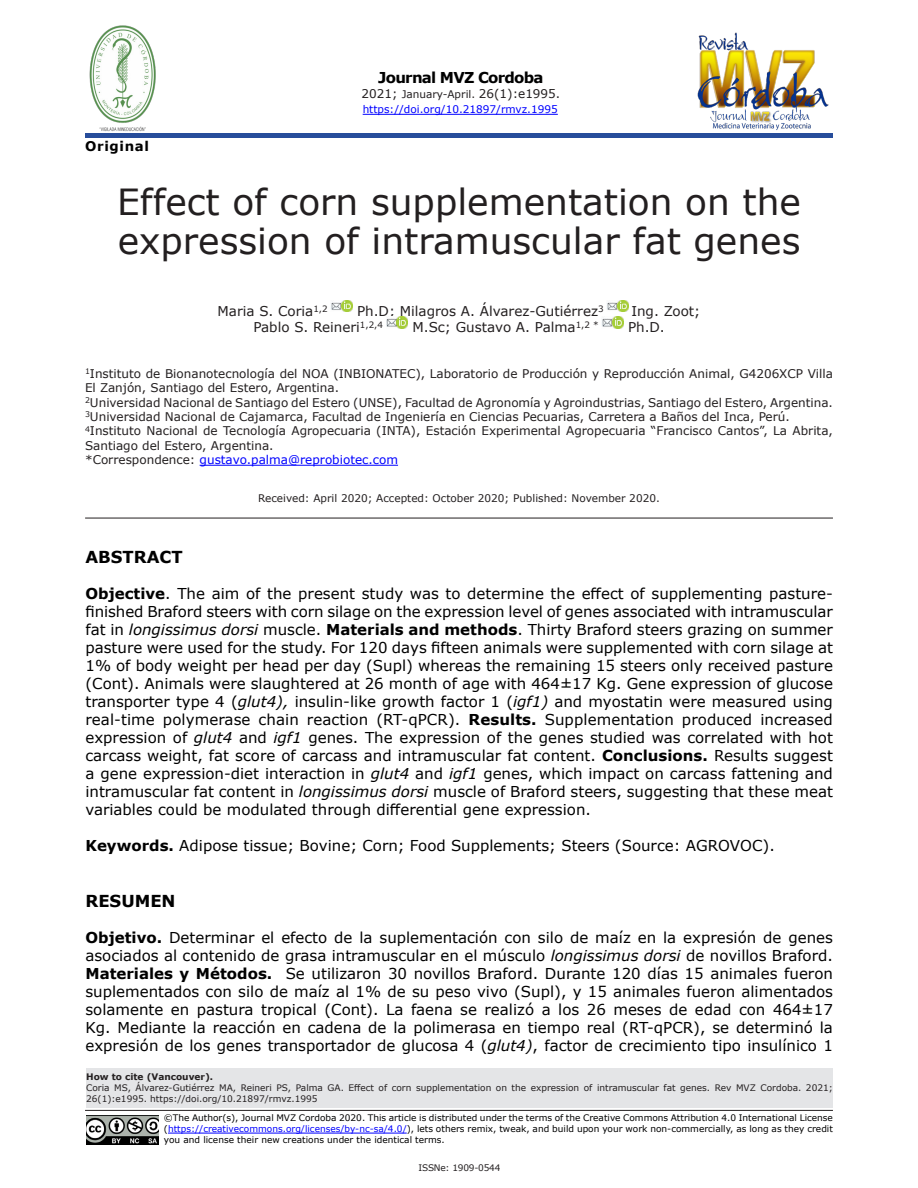
<style>
.page{position:relative;width:918px;height:1188px;background:#fff}
.page>*{position:absolute;margin:0;border:0;box-sizing:border-box;transform-origin:0 0}
.T1{font:36px/39px "Verdana";color:#231f20}
.t1{font:700 16.5px "Verdana";color:#000}
.t2{font:15px/18px "Verdana";color:#000;text-align:justify}
.t3{font:700 15px "Verdana";letter-spacing:-.05em;color:#000}
.Autores{font:13.5px "Verdana";color:#231f20}
.t4{font:700 13.35px "Verdana";letter-spacing:.05em;color:#000}
.Filiación{font:12px/14.4px "Verdana";color:#231f20}
.Filiación-2{font:12px "Verdana";color:#00f}
.Recibido{font:10.5px "Verdana";color:#231f20}
.t5{font:10.5px "Verdana";color:#00f}
.t6{font:9px/10.8px "Verdana";color:#000;text-align:justify}
.t7{font:9px/10.8px "Verdana";color:#231f20}
.t8{font:700 9px "Verdana";color:#231f20}
.t9{font:9px "Verdana";letter-spacing:-.025em;color:#231f20}
.s1{font-size:10.5px}
.s2{color:#231f20}
.s3{font-weight:700}
.s4{font-style:italic}
.s5{color:#00f}
</style>
<div class="page">
<hr style="left:85px;top:1110px;width:748px;height:1px;background:#231f20">
<div style="left:86px;top:1068px;width:747px;height:39px;background:#e4e5e7"></div>
<hr style="left:85px;top:134px;width:748px;height:4px;background:#274d9b">
<hr style="left:363px;top:114px;width:195px;height:1px;background:#00f">
<img style="left:697px;top:32px;width:132px;height:98px">
<hr style="left:168px;top:1133px;width:239px;height:1px;background:#00f">
<img style="left:86px;top:1116px;width:73px;height:29px">
<img style="left:89px;top:25px;width:67px;height:107px">
<hr style="left:200px;top:465px;width:198px;height:1px;background:#00f">
<svg style="left:331px;top:301px;width:21px;height:11px"></svg>
<svg style="left:386px;top:317px;width:22px;height:11px"></svg>
<svg style="left:602px;top:301px;width:27px;height:27px"></svg>
<hr style="left:85px;top:518px;width:748px;height:1px;background:#231f20">
<p class="t3" style="left:378px;top:66px;width:167px">Journal MVZ Cordoba</p>
<p class="t4" style="left:85px;top:137px;width:66px">Original</p>
<p class="Filiación" style="left:362px;top:86px;width:200px">2021; <span class="s1">January-April.</span> 26(1):e1995.</p>
<p class="t5" style="left:363px;top:102px;width:197px">https://doi.org/10.21897/rmvz.1995</p>
<p class="T1" style="left:117px;top:182px;width:685px">Effect of corn supplementation on the expression of intramuscular fat genes</p>
<p class="Autores" style="left:218px;top:302px;width:112px">Maria S. Coria<sup>1,2</sup></p>
<p class="Autores" style="left:357px;top:302px;width:248px">Ph.D; Milagros A. Álvarez-Gutiérrez<sup>3</sup></p>
<p class="Autores" style="left:631px;top:302px;width:70px">Ing. Zoot;</p>
<p class="Autores" style="left:253px;top:318px;width:131px">Pablo S. Reineri<sup>1,2,4</sup></p>
<p class="Autores" style="left:412px;top:318px;width:188px">M.Sc; Gustavo A. Palma<sup>1,2</sup> <sup>*</sup></p>
<p class="Autores" style="left:628px;top:318px;width:38px">Ph.D.</p>
<p class="Filiación" style="left:85px;top:366px;width:749px"><sup>1</sup>Instituto de Bionanotecnología del NOA (INBIONATEC), Laboratorio de Producción y Reproducción Animal, G4206XCP Villa<br>El Zanjón, Santiago del Estero, Argentina.</p>
<p class="Filiación" style="left:85px;top:395px;width:749px"><sup>2</sup>Universidad Nacional de Santiago del Estero (UNSE), Facultad de Agronomía y Agroindustrias, Santiago del Estero, Argentina.</p>
<p class="Filiación" style="left:85px;top:409px;width:706px"><sup>3</sup>Universidad Nacional de Cajamarca, Facultad de Ingeniería en Ciencias Pecuarias, Carretera a Baños del Inca, Perú.</p>
<p class="Filiación" style="left:85px;top:424px;width:749px"><sup>4</sup>Instituto Nacional de Tecnología Agropecuaria (INTA), Estación Experimental Agropecuaria “Francisco Cantos”, La Abrita,<br>Santiago del Estero, Argentina.</p>
<p class="Filiación-2" style="left:85px;top:452px;width:315px"><span class="s2">*Correspondence:</span> gustavo.palma@reprobiotec.com</p>
<p class="Recibido" style="left:258px;top:491px;width:403px">Received: April 2020; Accepted: October 2020; Published: November 2020.</p>
<p class="t1" style="left:85px;top:546px;width:99px">ABSTRACT</p>
<p class="t2" style="left:85px;top:585px;width:749px"><span class="s3">Objective</span>. The aim of the present study was to determine the effect of supplementing pasture&shy;finished Braford steers with corn silage on the expression level of genes associated with intramuscular fat in <span class="s4">longissimus dorsi</span> muscle. <span class="s3">Materials and methods</span>. Thirty Braford steers grazing on summer pasture were used for the study. For 120 days fifteen animals were supplemented with corn silage at 1% of body weight per head per day (Supl) whereas the remaining 15 steers only received pasture (Cont). Animals were slaughtered at 26 month of age with 464±17 Kg. Gene expression of glucose transporter type 4 (<span class="s4">glut4),</span> insulin-like growth factor 1 (<span class="s4">igf1)</span> and myostatin were measured using real-time polymerase chain reaction (RT-qPCR). <span class="s3">Results.</span> Supplementation produced increased expression of <span class="s4">glut4</span> and <span class="s4">igf1</span> genes. The expression of the genes studied was correlated with hot carcass weight, fat score of carcass and intramuscular fat content. <span class="s3">Conclusions.</span> Results suggest a gene expression-diet interaction in <span class="s4">glut4</span> and <span class="s4">igf1</span> genes, which impact on carcass fattening and intramuscular fat content in <span class="s4">longissimus dorsi</span> muscle of Braford steers, suggesting that these meat variables could be modulated through differential gene expression.</p>
<p class="t2" style="left:85px;top:837px;width:691px"><span class="s3">Keywords.</span> Adipose tissue; Bovine; Corn; Food Supplements; Steers (Source: AGROVOC).</p>
<p class="t1" style="left:85px;top:890px;width:92px">RESUMEN</p>
<p class="t2" style="left:85px;top:929px;width:749px"><span class="s3">Objetivo.</span> Determinar el efecto de la suplementación con silo de maíz en la expresión de genes asociados al contenido de grasa intramuscular en el músculo <span class="s4">longissimus dorsi</span> de novillos Braford.<br><span class="s3">Materiales y Métodos.</span> Se utilizaron 30 novillos Braford. Durante 120 días 15 animales fueron suplementados con silo de maíz al 1% de su peso vivo (Supl), y 15 animales fueron alimentados solamente en pastura tropical (Cont). La faena se realizó a los 26 meses de edad con 464±17<br>Kg. Mediante la reacción en cadena de la polimerasa en tiempo real (RT-qPCR), se determinó la expresión de los genes transportador de glucosa 4 (<span class="s4">glut4)</span>, factor de crecimiento tipo insulínico 1</p>
<p class="t8" style="left:86px;top:1071px;width:128px">How to cite (Vancouver).</p>
<p class="t7" style="left:86px;top:1082px;width:748px">Coria MS, Álvarez-Gutiérrez MA, Reineri PS, Palma GA. Effect of corn supplementation on the expression of intramuscular fat genes. Rev MVZ Cordoba. 2021;<br>26(1):e1995. https://doi.org/10.21897/rmvz.1995</p>
<p class="t6" style="left:164px;top:1113px;width:671px">©The Author(s), Journal MVZ Cordoba 2020. This article is distributed under the terms of the Creative Commons Attribution 4.0 International License (<span class="s5">https://creativecommons.org/licenses/by-nc-sa/4.0/</span>), lets others remix, tweak, and build upon your work non-commercially, as long as they credit you and license their new creations under the identical terms.</p>
<p class="t9" style="left:419px;top:1161px;width:83px">ISSNe: 1909-0544</p>
</div>
